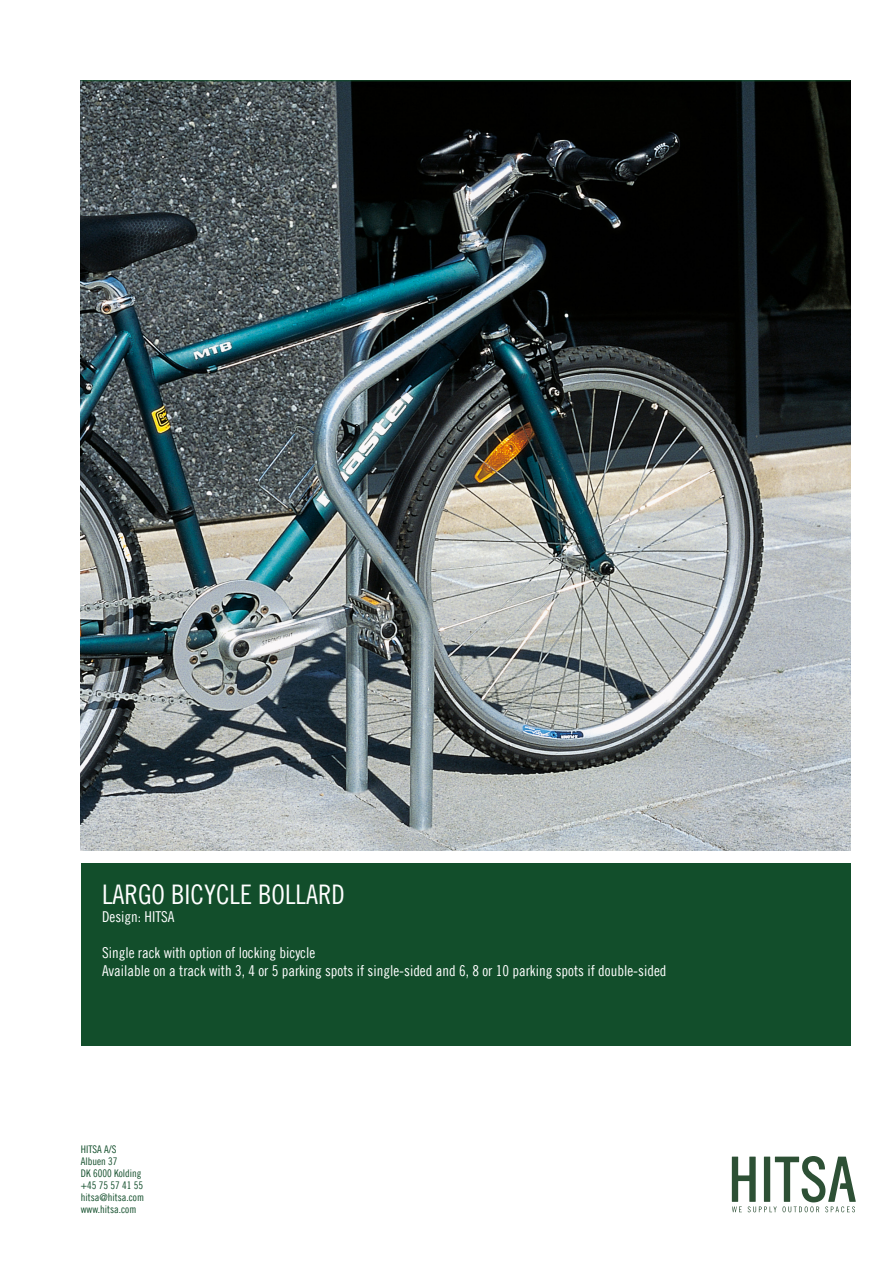
<style>
.page{position:relative;width:893px;height:1263px;background:#fff}
.page>*{position:absolute;margin:0;border:0;box-sizing:border-box;transform-origin:0 0}
.t1{font:27px "Trade Gothic LT Pro Cn 18";color:#fff}
.t2{font:15px "Trade Gothic LT Pro Cn 18";color:#fff}
.t3{font:10.5px/12px "Trade Gothic LT Pro Cn 18";color:#124e2b}
</style>
<div class="page">
<div style="left:81px;top:863px;width:769px;height:183px;background:#124e2b"></div>
<img style="left:81px;top:82px;width:769px;height:768px">
<hr style="left:81px;top:81px;width:769px;height:1px;background:#124e2b">
<svg style="left:732px;top:1156px;width:124px;height:56px"></svg>
<p class="t1" style="left:102px;top:878px;width:244px">LARGO BICYCLE BOLLARD</p>
<p class="t2" style="left:102px;top:908px;width:74px">Design: HITSA</p>
<p class="t2" style="left:102px;top:944px;width:215px">Single rack with option of locking bicycle</p>
<p class="t2" style="left:102px;top:962px;width:566px">Available on a track with 3, 4 or 5 parking spots if single-sided and 6, 8 or 10 parking spots if double-sided</p>
<p class="t3" style="left:81px;top:1143px;width:65px">HITSA A/S<br>Albuen 37<br>DK 6000 Kolding +45 75 57 41 55 hitsa@hitsa.com www.hitsa.com</p>
</div>
